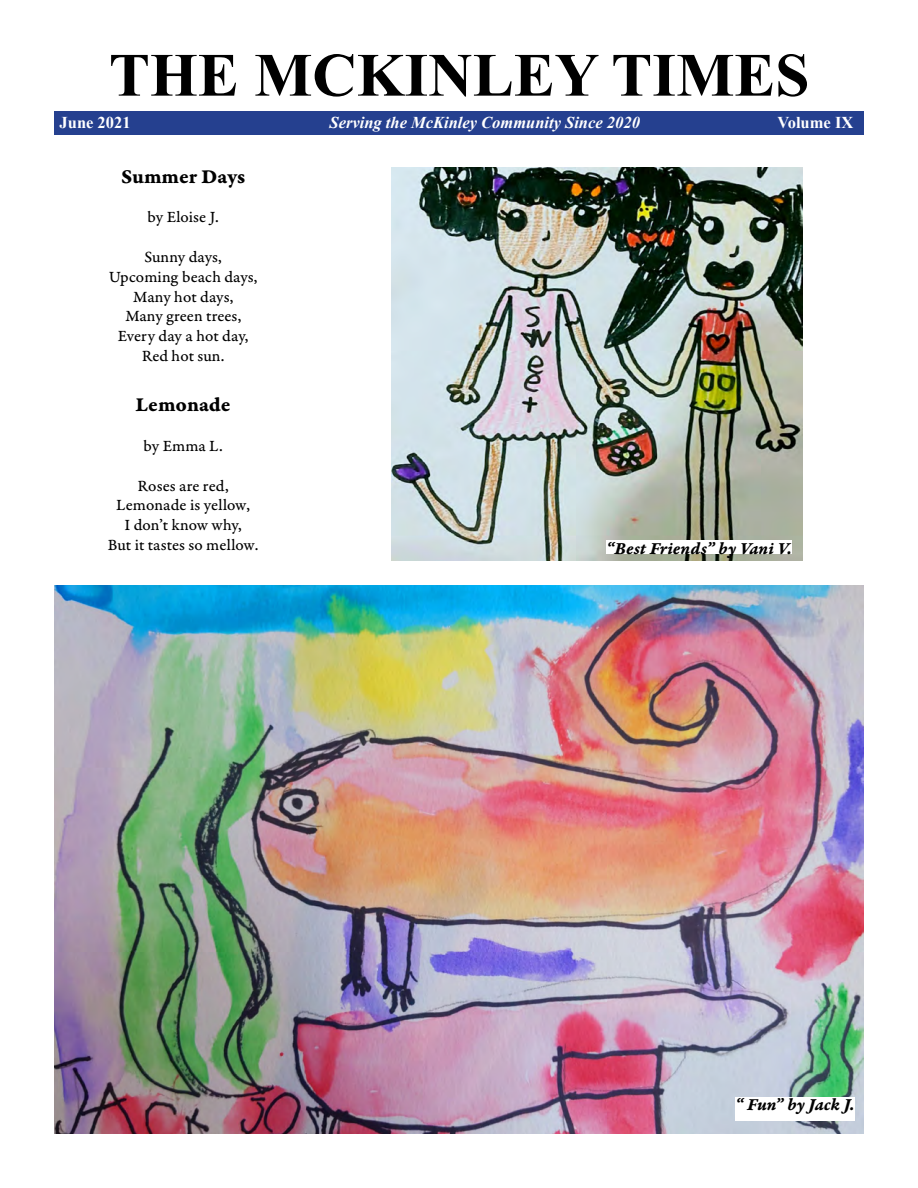
<style>
.page{position:relative;width:918px;height:1188px;background:#fff}
.page>*{position:absolute;margin:0;border:0;box-sizing:border-box;transform-origin:0 0}
.t1{font:700 61.5px "Times New Roman";color:#000}
.t2{font:21px "Garamond Premr Pro Bd Capt";letter-spacing:-.005em;color:#000}
.t3{font:18px "Garamond Premr Pro Bd It Capt";color:#000}
.t4{font:16.5px/19.8px "Garamond Premr Pro Capt";letter-spacing:.005em;color:#000;text-align:center}
.t5{font:italic 700 16.5px "Times New Roman";color:#fff}
.t6{font:700 16.5px "Times New Roman";color:#fff}
</style>
<div class="page">
<img style="left:54px;top:585px;width:810px;height:549px">
<div style="left:735px;top:1097px;width:119px;height:23px;background:#fff"></div>
<div style="left:54px;top:111px;width:810px;height:24px;background:#25408f"></div>
<img style="left:392px;top:168px;width:410px;height:393px">
<div style="left:606px;top:540px;width:185px;height:14px;background:#fff"></div>
<p class="t1" style="left:109px;top:33px;width:702px">THE MCKINLEY TIMES</p>
<p class="t6" style="left:60px;top:111px;width:73px">June 2021</p>
<p class="t5" style="left:330px;top:111px;width:312px">Serving the McKinley Community Since 2020</p>
<p class="t6" style="left:777px;top:111px;width:77px">Volume IX</p>
<h3 class="t2" style="left:121px;top:163px;width:125px">Summer Days</h3>
<p class="t4" style="left:147px;top:208px;width:73px">by Eloise J.</p>
<p class="t4" style="left:109px;top:247px;width:150px">Sunny days,<br>Upcoming beach days,<br>Many hot days,<br>Many green trees,<br>Every day a hot day,<br>Red hot sun.</p>
<h3 class="t2" style="left:136px;top:392px;width:96px">Lemonade</h3>
<p class="t4" style="left:144px;top:436px;width:81px">by Emma L.</p>
<p class="t4" style="left:108px;top:476px;width:152px">Roses are red,<br>Lemonade is yellow,<br>I don’t know why,<br>But it tastes so mellow.</p>
<p class="t3" style="left:606px;top:537px;width:187px">“Best Friends” by Vani V.</p>
<p class="t3" style="left:735px;top:1094px;width:121px">“ Fun” by Jack J.</p>
</div>
